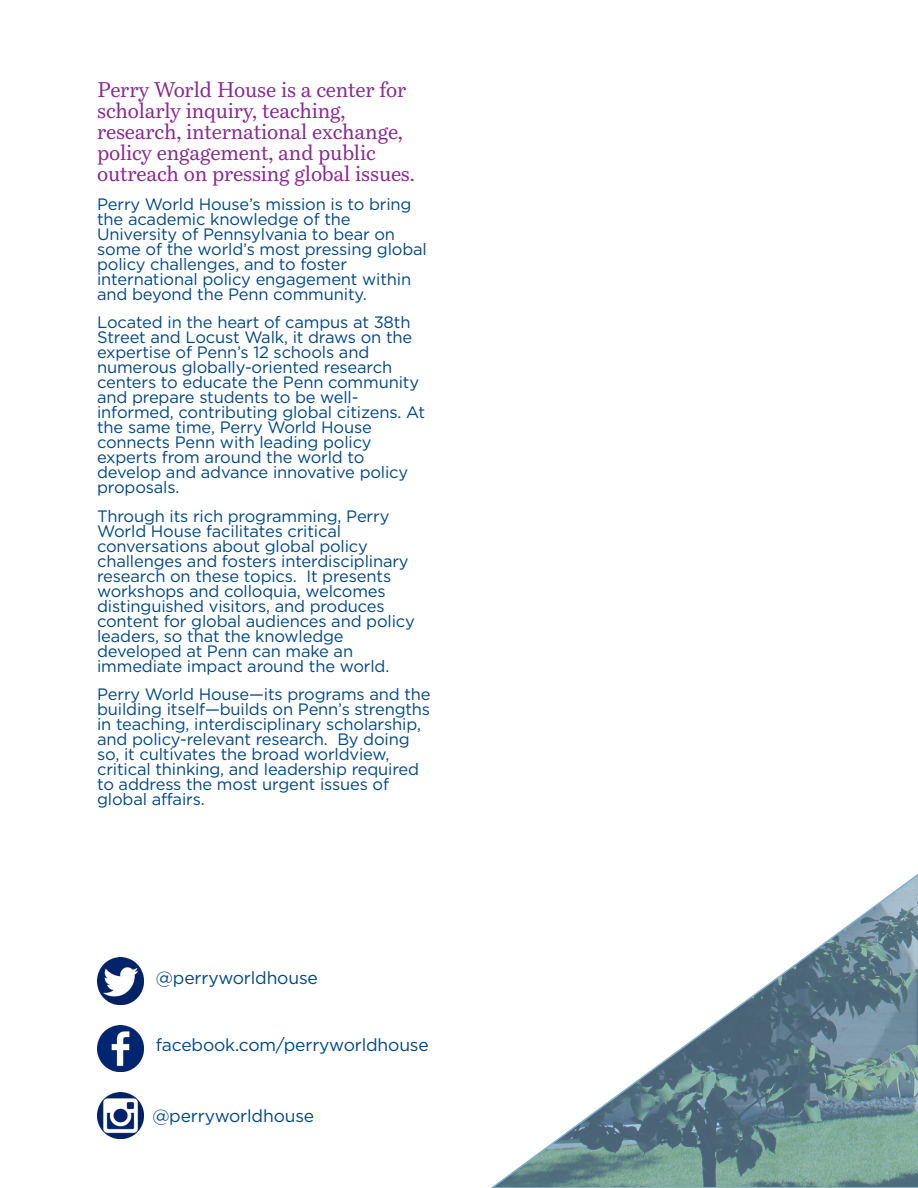
<style>
.page{position:relative;width:918px;height:1188px;background:#fff}
.page>*{position:absolute;margin:0;border:0;box-sizing:border-box;transform-origin:0 0}
.P_-_Pull-out_Text{font:21px/21px "Bressay Trial";letter-spacing:-.01em;color:#882890}
.P_-_Paragraph_Text{font:17.55px "Gotham";letter-spacing:-.01em;color:#004785}
.t1{font:16.5px/15px "Gotham";letter-spacing:-.01em;color:#004785}
</style>
<div class="page">
<img style="left:97px;top:1025px;width:46px;height:46px">
<img style="left:97px;top:958px;width:46px;height:46px">
<img style="left:97px;top:1092px;width:46px;height:46px">
<svg style="left:491px;top:874px;width:427px;height:314px"></svg>
<p class="P_-_Pull-out_Text" style="left:97px;top:79px;width:319px">Perry World House is a center for scholarly inquiry, teaching, research, international exchange, policy engagement, and public outreach on pressing global issues.</p>
<p class="t1" style="left:97px;top:196px;width:331px">Perry World House’s mission is to bring the academic knowledge of the University of Pennsylvania to bear on some of the world’s most pressing global policy challenges, and to foster international policy engagement within and beyond the Penn community.</p>
<p class="t1" style="left:97px;top:314px;width:330px">Located in the heart of campus at 38th Street and Locust Walk, it draws on the expertise of Penn’s 12 schools and numerous globally-oriented research centers to educate the Penn community and prepare students to be well&shy;informed, contributing global citizens. At the same time, Perry World House connects Penn with leading policy experts from around the world to develop and advance innovative policy proposals.</p>
<p class="t1" style="left:97px;top:508px;width:319px">Through its rich programming, Perry World House facilitates critical conversations about global policy challenges and fosters interdisciplinary research on these topics. It presents workshops and colloquia, welcomes distinguished visitors, and produces content for global audiences and policy leaders, so that the knowledge developed at Penn can make an immediate impact around the world.</p>
<p class="t1" style="left:97px;top:686px;width:335px">Perry World House—its programs and the building itself—builds on Penn’s strengths in teaching, interdisciplinary scholarship, and policy-relevant research. By doing so, it cultivates the broad worldview, critical thinking, and leadership required to address the most urgent issues of global affairs.</p>
<p class="P_-_Paragraph_Text" style="left:156px;top:968px;width:163px">@perryworldhouse</p>
<p class="P_-_Paragraph_Text" style="left:156px;top:1035px;width:274px">facebook.com/perryworldhouse</p>
<p class="P_-_Paragraph_Text" style="left:152px;top:1106px;width:163px">@perryworldhouse</p>
</div>
